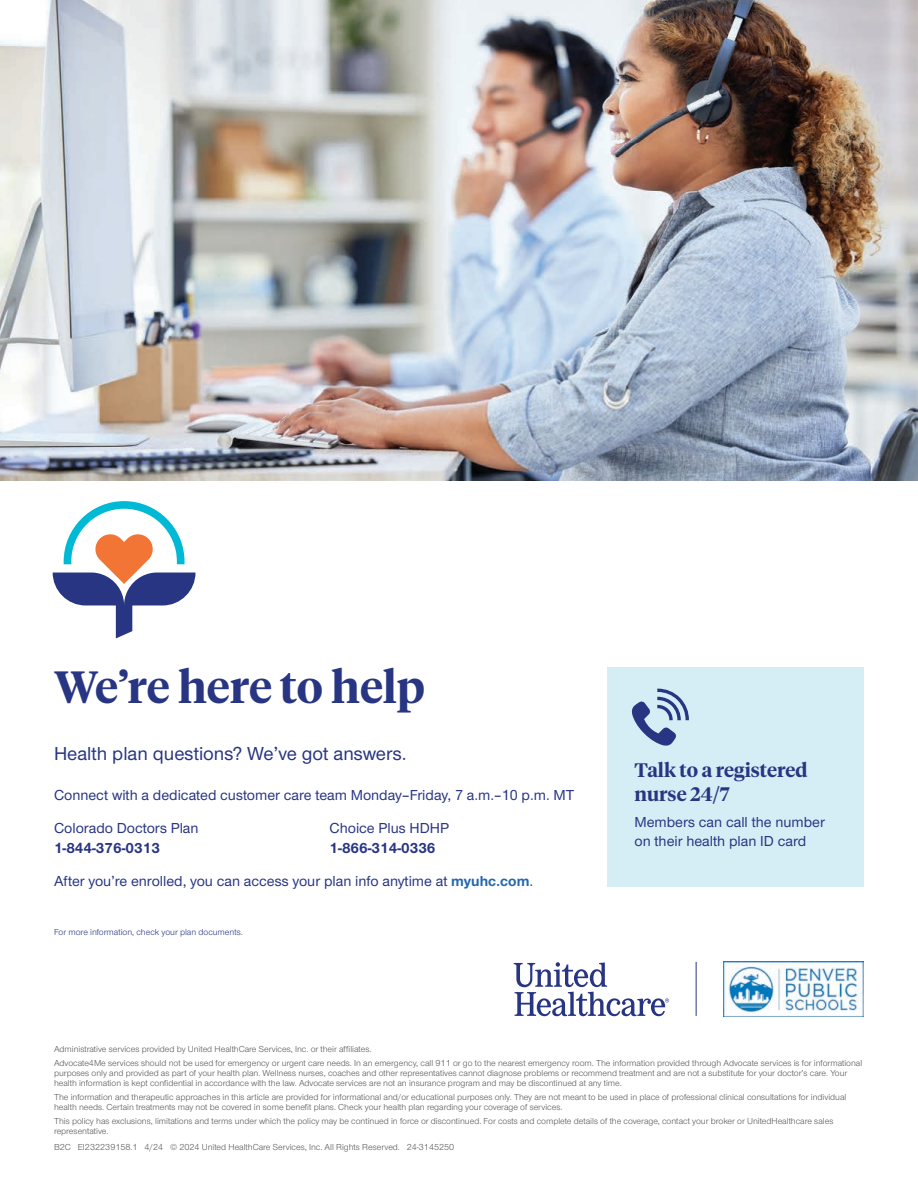
<style>
.page{position:relative;width:918px;height:1188px;background:#fff}
.page>*{position:absolute;margin:0;border:0;box-sizing:border-box;transform-origin:0 0}
.t1{font:600 45px "UHC Serif Headline";letter-spacing:-.005em;color:#283582}
.t2{font:500 19.5px "UHC Sans";color:#283582}
.t3{font:600 19.5px/23.4px "UHC Serif Headline";color:#283582}
.t4{font:500 15px/19.5px "UHC Sans";color:#283582}
.t5{font:9px/9.8px "UHC Sans";color:#57585a}
.t6{font:9px "UHC Sans";color:#283582}
.s1{font-weight:700}
.s2{font-weight:700;color:#2468ae}
</style>
<div class="page">
<div style="left:608px;top:667px;width:256px;height:220px;background:#d5eef5"></div>
<img style="left:0;top:0;width:918px;height:481px">
<svg style="left:53px;top:501px;width:143px;height:137px"></svg>
<svg style="left:632px;top:689px;width:57px;height:57px"></svg>
<hr style="left:696px;top:962px;width:1px;height:54px;background:#283582">
<img style="left:723px;top:962px;width:141px;height:54px">
<svg style="left:514px;top:962px;width:155px;height:54px"></svg>
<h2 class="t1" style="left:54px;top:656px;width:372px">We’re here to help</h2>
<p class="t2" style="left:54px;top:741px;width:354px">Health plan questions? We’ve got answers.</p>
<p class="t4" style="left:54px;top:785px;width:522px">Connect with a dedicated customer care team Monday–Friday, 7 a.m.–10 p.m. MT</p>
<p class="t4" style="left:54px;top:818px;width:146px">Colorado Doctors Plan<br><span class="s1">1-844-376-0313</span></p>
<p class="t4" style="left:330px;top:818px;width:121px">Choice Plus HDHP<br><span class="s1">1-866-314-0336</span></p>
<p class="t4" style="left:54px;top:870px;width:481px">After you’re enrolled, you can access your plan info anytime at <span class="s2">myuhc.com</span>.</p>
<p class="t6" style="left:54px;top:926px;width:190px">For more information, check your plan documents.</p>
<h3 class="t3" style="left:634px;top:758px;width:175px">Talk to a registered nurse 24/7</h3>
<p class="t4" style="left:634px;top:811px;width:192px">Members can call the number on their health plan ID card</p>
<p class="t5" style="left:54px;top:1044px;width:319px">Administrative services provided by United HealthCare Services, Inc. or their affiliates.</p>
<p class="t5" style="left:54px;top:1058px;width:810px">Advocate4Me services should not be used for emergency or urgent care needs. In an emergency, call 911 or go to the nearest emergency room. The information provided through Advocate services is for informational purposes only and provided as part of your health plan. Wellness nurses, coaches and other representatives cannot diagnose problems or recommend treatment and are not a substitute for your doctor’s care. Your health information is kept confidential in accordance with the law. Advocate services are not an insurance program and may be discontinued at any time.</p>
<p class="t5" style="left:54px;top:1092px;width:794px">The information and therapeutic approaches in this article are provided for informational and/or educational purposes only. They are not meant to be used in place of professional clinical consultations for individual health needs. Certain treatments may not be covered in some benefit plans. Check your health plan regarding your coverage of services.</p>
<p class="t5" style="left:54px;top:1116px;width:781px">This policy has exclusions, limitations and terms under which the policy may be continued in force or discontinued. For costs and complete details of the coverage, contact your broker or UnitedHealthcare sales representative.</p>
<p class="t5" style="left:54px;top:1142px;width:402px">B2C EI232239158.1 4/24 © 2024 United HealthCare Services, Inc. All Rights Reserved. 24-3145250</p>
</div>
